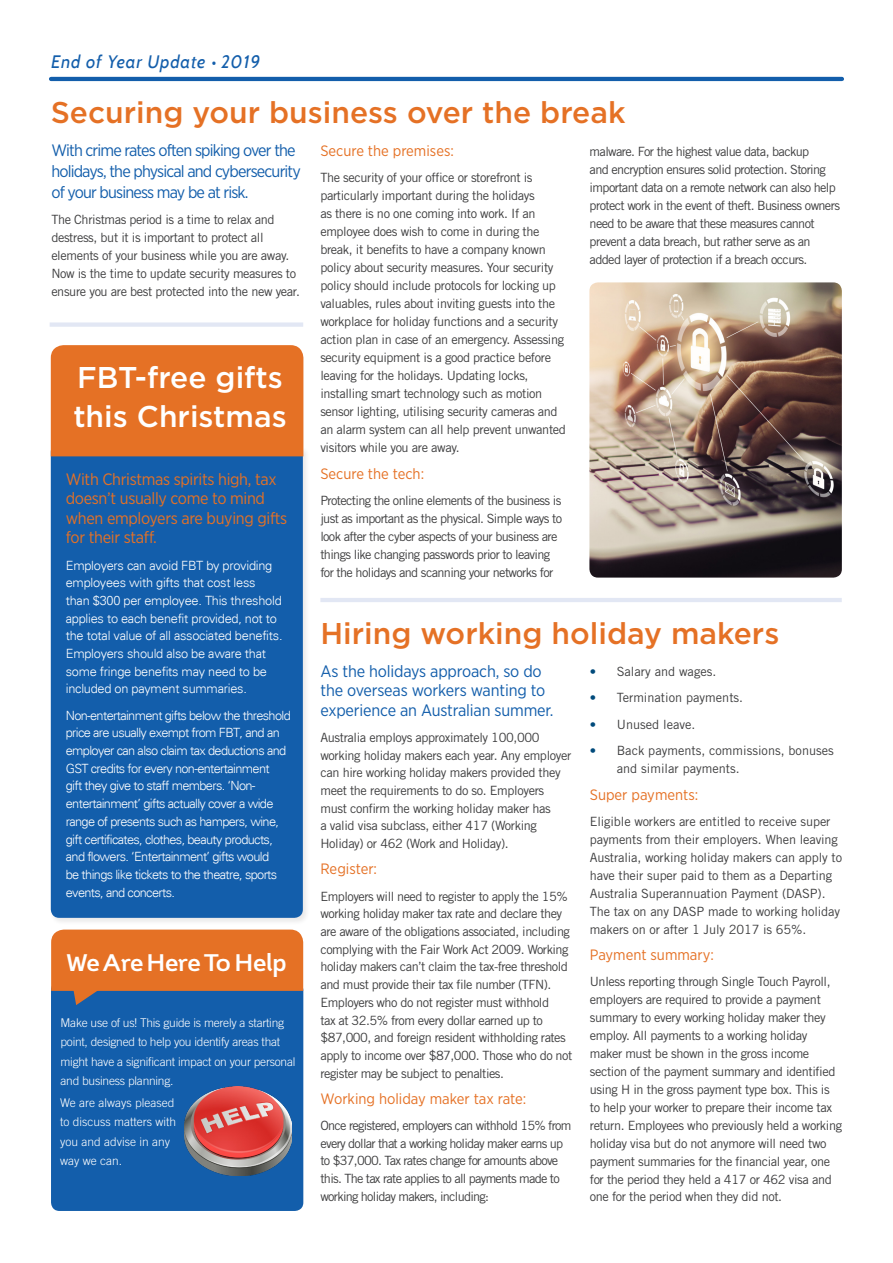
<style>
.page{position:relative;width:893px;height:1263px;background:#fff}
.page>*{position:absolute;margin:0;border:0;box-sizing:border-box;transform-origin:0 0}
.Article_Heading{font:500 30px "Gotham";color:#e57125}
.Body_Text{font:500 30px/39px "Gotham";color:#fff}
.Body_Text-2{font:700 24px "Brisko Sans";letter-spacing:-.035em;color:#fff}
.t1{font:italic 18px "Cabin";letter-spacing:.045em;color:#135eab}
.Body_Text-3{font:16.5px/21px "Gotham Narrow";letter-spacing:-.05em;color:#135eab}
.Body_Text-4{font:16.5px/19.5px "Gotham Narrow";letter-spacing:-.02em;color:#e57125}
.Body_Text-5{font:16.5px/19.5px "Gotham Narrow";letter-spacing:-.01em;color:#135eab}
.Body_Text-6{font:15px "Gotham Narrow";color:#e57125}
.Body_Text-7{font:12.75px/18px "Trade Gothic LT Std";letter-spacing:-.03em;color:#3e3e3f}
.Body_Text-8{font:12.75px/18px "Trade Gothic LT Std";letter-spacing:-.05em;color:#3e3e3f}
.Body_Text-9{font:300 12.75px/17.7px "Univers";letter-spacing:-.05em;color:#fff}
.Body_Text-10{font:12.75px/17.9px "Trade Gothic LT Std";letter-spacing:-.01em;color:#3e3e3f}
.Body_Text-11{font:300 12.75px/17.7px "Univers";letter-spacing:-.02em;color:#fff}
.Body_Text-12{font:12.75px/17.7px "Trade Gothic LT Std";letter-spacing:-.06em;color:#3e3e3f}
.Body_Text-13{font:12.75px/17.9px "Trade Gothic LT Std";color:#3e3e3f}
.Body_Text-14{font:300 12px/19.5px "Trade Gothic LT Std";letter-spacing:-.02em;color:#fff}
.Body_Text-15{font:300 12px/19.5px "Trade Gothic LT Std";color:#fff}
.s1{font-family:"Gotham Narrow";font-style:normal;font-size:13.5px}
.s2{font-family:"Univers";font-weight:700;color:#004a7b}
</style>
<div class="page">
<div style="left:51px;top:981px;width:252px;height:230px;background:#135eab;border-radius:9px"></div>
<div style="left:49px;top:446px;width:261px;height:479px;background:#231f20;opacity:.1"></div>
<div style="left:51px;top:456px;width:252px;height:462px;background:#135eab"></div>
<hr style="left:320px;top:598px;width:522px;height:4px;background:#e2e7f4">
<hr style="left:51px;top:77px;width:791px;height:4px;background:#135eab">
<div style="left:51px;top:345px;width:252px;height:111px;background:#e57125"></div>
<img style="left:589px;top:282px;width:253px;height:296px">
<div style="left:50px;top:322px;width:253px;height:5px;background:#e2e7f4"></div>
<img style="left:185px;top:1086px;width:106px;height:89px">
<svg style="left:51px;top:929px;width:252px;height:76px"></svg>
<p class="t1" style="left:51px;top:51px;width:210px">End of Year Update <span class="s1">•</span> 2019</p>
<p class="Article_Heading" style="left:51px;top:93px;width:576px">Securing your business over the break</p>
<p class="Body_Text-3" style="left:51px;top:139px;width:251px">With crime rates often spiking over the holidays, the physical and cybersecurity of your business may be at risk.</p>
<p class="Body_Text-7" style="left:51px;top:211px;width:250px">The Christmas period is a time to relax and destress, but it is important to protect all elements of your business while you are away.<br>Now is the time to update security measures to ensure you are best protected into the new year.</p>
<p class="Body_Text" style="left:73px;top:357px;width:215px">FBT-free gifts this Christmas</p>
<p class="Body_Text-4" style="left:66px;top:469px;width:223px">With Christmas spirits high, tax doesn’t usually come to mind when employers are buying gifts for their staff.</p>
<p class="Body_Text-11" style="left:66px;top:556px;width:218px">Employers can avoid FBT by providing employees with gifts that cost less than $300 per employee. This threshold applies to each benefit provided, not to the total value of all associated benefits.<br>Employers should also be aware that some fringe benefits may need to be included on payment summaries.</p>
<p class="Body_Text-9" style="left:66px;top:706px;width:226px">Non-entertainment gifts below the threshold price are usually exempt from FBT, and an employer can also claim tax deductions and GST credits for every non-entertainment<br>gift they give to staff members. ‘Non&shy;entertainment’ gifts actually cover a wide range of presents such as hampers, wine, gift certificates, clothes, beauty products, and flowers. ‘Entertainment’ gifts would<br>be things like tickets to the theatre, sports events, and concerts.</p>
<p class="Body_Text-2" style="left:67px;top:947px;width:221px">We Are Here To Help</p>
<p class="Body_Text-14" style="left:60px;top:1013px;width:236px">Make use of us! This guide is merely a starting point, designed to help you identify areas that might have a significant impact on your personal and business planning.</p>
<p class="Body_Text-15" style="left:60px;top:1093px;width:118px">We are always pleased to discuss matters with you and advise in any way we can.</p>
<p class="Body_Text-6" style="left:320px;top:141px;width:135px">Secure the premises:</p>
<p class="Body_Text-7" style="left:320px;top:169px;width:247px">The security of your office or storefront is particularly important during the holidays<br>as there is no one coming into work. If an employee does wish to come in during the break, it benefits to have a company known policy about security measures. Your security policy should include protocols for locking up valuables, rules about inviting guests into the workplace for holiday functions and a security action plan in case of an emergency. Assessing security equipment is a good practice before leaving for the holidays. Updating locks, installing smart technology such as motion sensor lighting, utilising security cameras and an alarm system can all help prevent unwanted visitors while you are away.</p>
<p class="Body_Text-6" style="left:320px;top:464px;width:105px">Secure the tech:</p>
<p class="Body_Text-8" style="left:320px;top:492px;width:243px">Protecting the online elements of the business is just as important as the physical. Simple ways to look after the cyber aspects of your business are things like changing passwords prior to leaving for the holidays and scanning your networks for</p>
<p class="Body_Text-8" style="left:590px;top:142px;width:252px">malware. For the highest value data, backup<br>and encryption ensures solid protection. Storing important data on a remote network can also help protect work in the event of theft. Business owners need to be aware that these measures cannot prevent a data breach, but rather serve as an added layer of protection if a breach occurs.</p>
<p class="Article_Heading" style="left:320px;top:613px;width:460px">Hiring working holiday makers</p>
<p class="Body_Text-5" style="left:320px;top:661px;width:235px">As the holidays approach, so do the overseas workers wanting to experience an Australian summer.</p>
<p class="Body_Text-7" style="left:320px;top:728px;width:252px">Australia employs approximately 100,000 working holiday makers each year. Any employer can hire working holiday makers provided they meet the requirements to do so. Employers must confirm the working holiday maker has<br>a valid visa subclass, either 417 (Working Holiday) or 462 (Work and Holiday).</p>
<p class="Body_Text-6" style="left:320px;top:860px;width:58px">Register:</p>
<p class="Body_Text-7" style="left:320px;top:887px;width:253px">Employers will need to register to apply the 15% working holiday maker tax rate and declare they are aware of the obligations associated, including complying with the Fair Work Act 2009. Working holiday makers can’t claim the tax-free threshold and must provide their tax file number (TFN).<br>Employers who do not register must withhold<br>tax at 32.5% from every dollar earned up to $87,000, and foreign resident withholding rates apply to income over $87,000. Those who do not register may be subject to penalties.</p>
<p class="Body_Text-6" style="left:320px;top:1089px;width:207px">Working holiday maker tax rate:</p>
<p class="Body_Text-12" style="left:320px;top:1116px;width:253px">Once registered, employers can withhold 15% from every dollar that a working holiday maker earns up to $37,000. Tax rates change for amounts above this. The tax rate applies to all payments made to working holiday makers, including:</p>
<p class="Body_Text-13" style="left:590px;top:662px;width:128px"><span class="s2">•</span> Salary and wages.</p>
<p class="Body_Text-13" style="left:590px;top:689px;width:155px"><span class="s2">•</span> Termination payments.</p>
<p class="Body_Text-13" style="left:590px;top:715px;width:107px"><span class="s2">•</span> Unused leave.</p>
<p class="Body_Text-13" style="left:617px;top:741px;width:219px;text-indent:-27px"><span class="s2">•</span> Back payments, commissions, bonuses and similar payments.</p>
<p class="Body_Text-6" style="left:590px;top:785px;width:110px">Super payments:</p>
<p class="Body_Text-10" style="left:590px;top:812px;width:254px">Eligible workers are entitled to receive super payments from their employers. When leaving Australia, working holiday makers can apply to have their super paid to them as a Departing Australia Superannuation Payment (DASP).<br>The tax on any DASP made to working holiday makers on or after 1 July 2017 is 65%.</p>
<p class="Body_Text-6" style="left:590px;top:945px;width:126px">Payment summary:</p>
<p class="Body_Text-7" style="left:590px;top:973px;width:254px">Unless reporting through Single Touch Payroll, employers are required to provide a payment summary to every working holiday maker they employ. All payments to a working holiday maker must be shown in the gross income section of the payment summary and identified using H in the gross payment type box. This is to help your worker to prepare their income tax return. Employees who previously held a working holiday visa but do not anymore will need two payment summaries for the financial year, one for the period they held a 417 or 462 visa and one for the period when they did not.</p>
</div>
